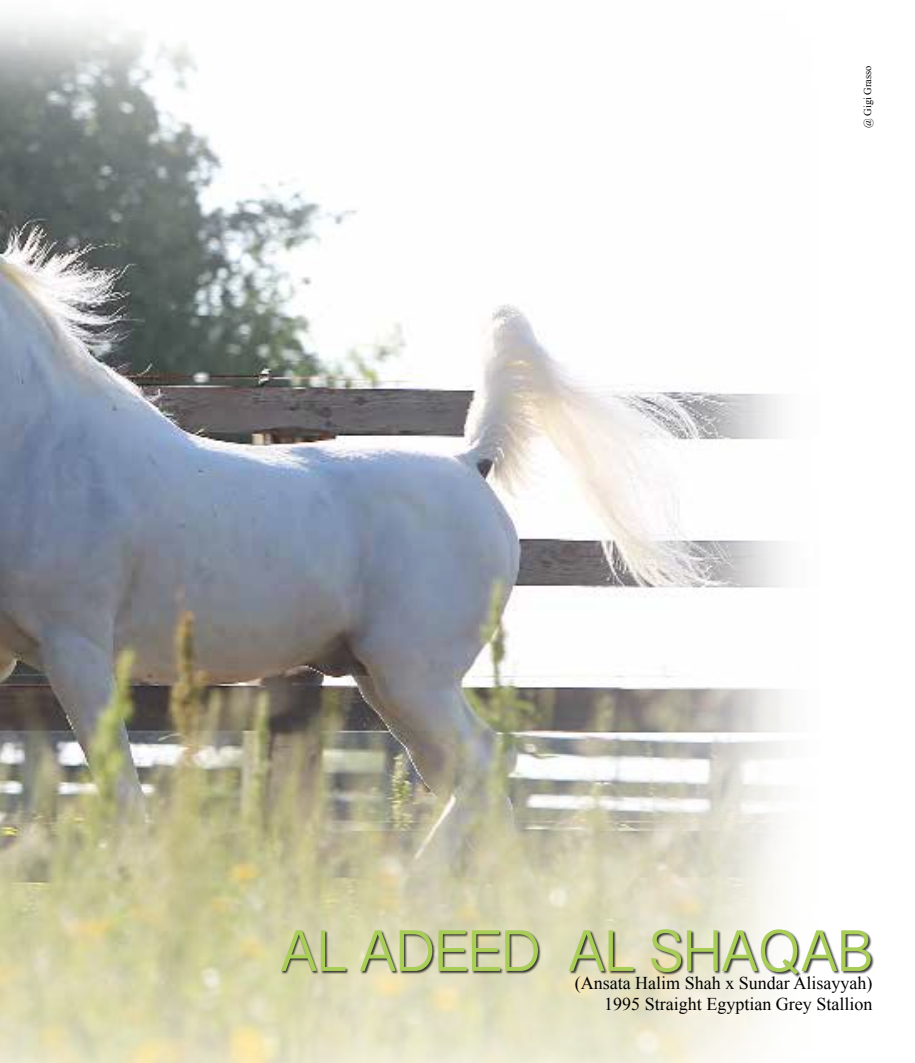
<style>
.page{position:relative;width:915px;height:1063px;background:#fff}
.page>*{position:absolute;margin:0;border:0;box-sizing:border-box;transform-origin:0 0}
.t1{font:58.65px "Tamil Sangam MN";color:#a9ce58}
.t2{font:18px/21.6px "Times New Roman";color:#000;text-align:right}
.t3{font:10.5px "Times New Roman";color:#000}
</style>
<div class="page">
<img style="left:0;top:17px;width:786px;height:1046px">
<div style="left:281px;top:930px;width:593px;height:48px;background:#000;opacity:.75"></div>
<p class="t3" style="left:860px;top:128px;width:64px;rotate:-90deg">@ Gigi Grasso</p>
<h1 class="t1" style="left:280px;top:924px;width:593px">AL ADEED AL SHAQAB</h1>
<p class="t2" style="left:574px;top:972px;width:299px">(Ansata Halim Shah x Sundar Alisayyah)<br>1995 Straight Egyptian Grey Stallion</p>
</div>
